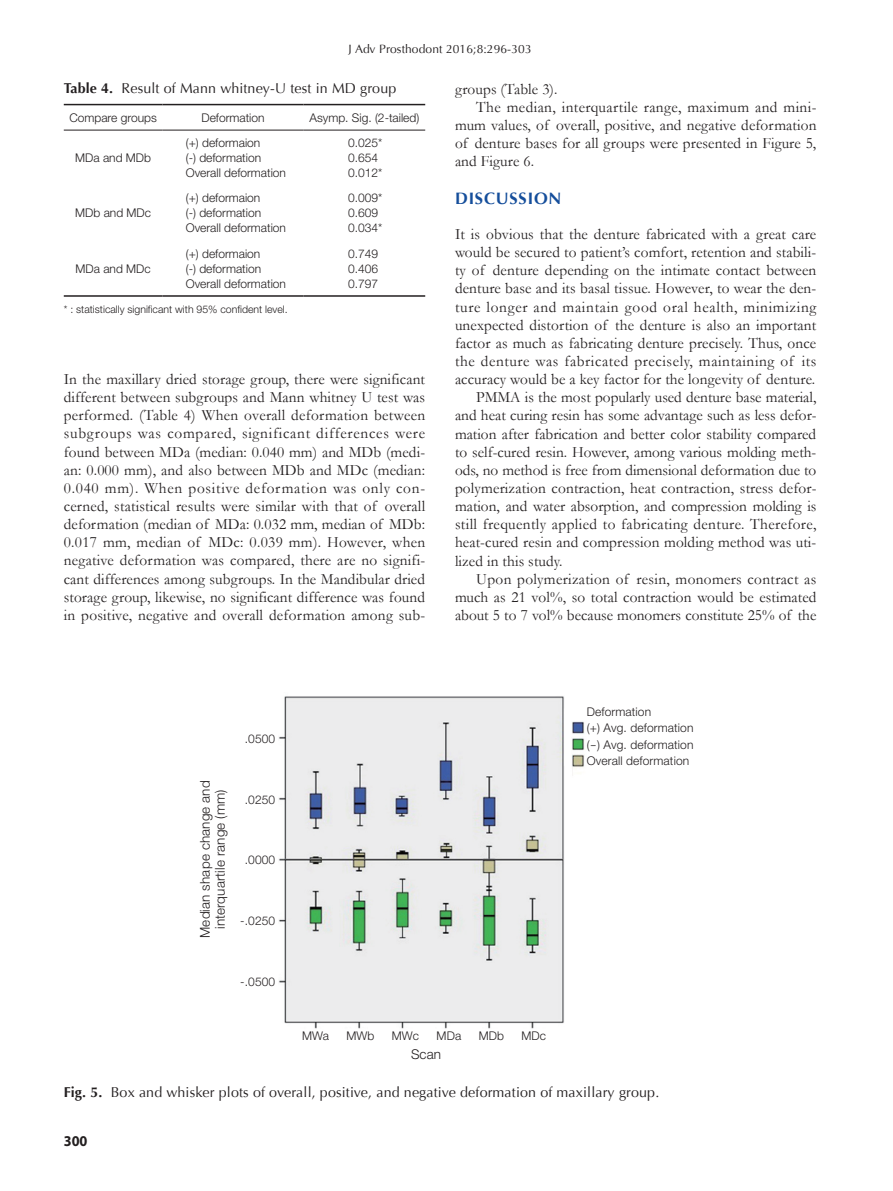
<style>
.page{position:relative;width:893px;height:1191px;background:#fff}
.page>*{position:absolute;margin:0;border:0;box-sizing:border-box;transform-origin:0 0}
.t1{font:700 16.5px "Optima";color:#154e9b}
.t2{font:15.75px/18.1px "Garamond";letter-spacing:.01em;color:#231f20;text-align:justify}
.t3{font:15.75px "Garamond";letter-spacing:.04em;color:#231f20}
.t4{font:15.75px "Garamond";letter-spacing:.045em;color:#231f20}
.t5{font:700 15px "Myriad Pro";color:#231f20;scale:.95 1}
.t6{font:14.25px "Optima";letter-spacing:.01em;color:#231f20}
.t7{font:300 13.5px/15px "Helvetica Neue LT Pro";letter-spacing:.01em;color:#231f20;text-align:center}
.t8{font:300 12px/15px "Helvetica Neue LT Pro";color:#231f20}
.t9{font:12px "Optima";letter-spacing:.01em;color:#231f20}
.t10{font:300 10.5px "Helvetica Neue LT Pro";color:#231f20}
.s1{font-weight:700}
</style>
<div class="page">
<hr style="left:64px;top:130px;width:98px;height:1px;background:#231f20">
<hr style="left:162px;top:130px;width:142px;height:1px;background:#231f20">
<hr style="left:304px;top:130px;width:121px;height:1px;background:#231f20">
<hr style="left:64px;top:104px;width:98px;height:1px;background:#231f20">
<hr style="left:162px;top:104px;width:142px;height:1px;background:#231f20">
<hr style="left:304px;top:104px;width:121px;height:1px;background:#231f20">
<hr style="left:64px;top:295px;width:98px;height:2px;background:#231f20">
<hr style="left:162px;top:295px;width:142px;height:2px;background:#231f20">
<hr style="left:304px;top:295px;width:121px;height:2px;background:#231f20">
<img style="left:279px;top:696px;width:306px;height:333px">
<p class="t9" style="left:349px;top:42px;width:185px">J Adv Prosthodont 2016;8:296-303</p>
<p class="t6" style="left:64px;top:80px;width:334px"><span class="s1">TABLE 4.</span> Result of Mann whitney-U test in MD group</p>
<p class="t8" style="left:69px;top:110px;width:89px">Compare groups</p>
<p class="t8" style="left:201px;top:110px;width:65px">Deformation</p>
<p class="t8" style="left:310px;top:110px;width:111px">Asymp. Sig. (2-tailed)</p>
<p class="t8" style="left:75px;top:150px;width:77px">MDa and MDb</p>
<p class="t8" style="left:186px;top:135px;width:102px">(+) deformaion<br>(-) deformation<br>Overall deformation</p>
<p class="t8" style="left:348px;top:135px;width:36px">0.025*<br>0.654<br>0.012*</p>
<p class="t8" style="left:75px;top:205px;width:77px">MDb and MDc</p>
<p class="t8" style="left:186px;top:190px;width:102px">(+) deformaion<br>(-) deformation<br>Overall deformation</p>
<p class="t8" style="left:348px;top:190px;width:36px">0.009*<br>0.609<br>0.034*</p>
<p class="t8" style="left:186px;top:245px;width:102px">(+) deformaion<br>(-) deformation<br>Overall deformation</p>
<p class="t8" style="left:348px;top:245px;width:32px;text-align:justify">0.749<br>0.406<br>0.797</p>
<p class="t10" style="left:64px;top:303px;width:226px">* : statistically significant with 95% confident level.</p>
<p class="t8" style="left:76px;top:260px;width:77px">MDa and MDc</p>
<p class="t2" style="left:64px;top:369px;width:363px">In the maxillary dried storage group, there were significant different between subgroups and Mann whitney U test was performed. (Table 4) When overall deformation between subgroups was compared, significant differences were found between MDa (median: 0.040 mm) and MDb (medi&shy;an: 0.000 mm), and also between MDb and MDc (median:<br>0.040 mm). When positive deformation was only con&shy;cerned, statistical results were similar with that of overall deformation (median of MDa: 0.032 mm, median of MDb:<br>0.017 mm, median of MDc: 0.039 mm). However, when negative deformation was compared, there are no signifi&shy;cant differences among subgroups. In the Mandibular dried storage group, likewise, no significant difference was found in positive, negative and overall deformation among sub-</p>
<p class="t2" style="left:455px;top:79px;width:104px">groups (Table 3).</p>
<p class="t2" style="left:476px;top:97px;width:342px">The median, interquartile range, maximum and mini-</p>
<p class="t2" style="left:455px;top:115px;width:363px">mum values, of overall, positive, and negative deformation</p>
<p class="t2" style="left:455px;top:134px;width:363px">of denture bases for all groups were presented in Figure 5,</p>
<p class="t2" style="left:455px;top:152px;width:81px">and Figure 6.</p>
<p class="t1" style="left:455px;top:188px;width:25px">DISCUSSION</p>
<p class="t2" style="left:455px;top:224px;width:363px">It is obvious that the denture fabricated with a great care</p>
<p class="t2" style="left:455px;top:243px;width:363px">would be secured to patient’s comfort, retention and stabili-</p>
<p class="t2" style="left:455px;top:261px;width:363px">ty of denture depending on the intimate contact between</p>
<p class="t2" style="left:455px;top:279px;width:363px">denture base and its basal tissue. However, to wear the den-</p>
<p class="t4" style="left:455px;top:296px;width:363px">ture longer and maintain good oral health, minimizing</p>
<p class="t2" style="left:455px;top:315px;width:363px">unexpected distortion of the denture is also an important</p>
<p class="t2" style="left:455px;top:333px;width:363px">factor as much as fabricating denture precisely. Thus, once</p>
<p class="t3" style="left:455px;top:350px;width:363px">the denture was fabricated precisely, maintaining of its</p>
<p class="t2" style="left:455px;top:370px;width:362px">accuracy would be a key factor for the longevity of denture.</p>
<p class="t2" style="left:476px;top:388px;width:342px">PMMA is the most popularly used denture base material,</p>
<p class="t2" style="left:455px;top:406px;width:363px">and heat curing resin has some advantage such as less defor-</p>
<p class="t2" style="left:455px;top:424px;width:363px">mation after fabrication and better color stability compared</p>
<p class="t2" style="left:455px;top:442px;width:363px">to self-cured resin. However, among various molding meth-</p>
<p class="t2" style="left:455px;top:460px;width:363px">ods, no method is free from dimensional deformation due to</p>
<p class="t2" style="left:455px;top:478px;width:363px">polymerization contraction, heat contraction, stress defor-</p>
<p class="t2" style="left:455px;top:497px;width:363px">mation, and water absorption, and compression molding is</p>
<p class="t2" style="left:455px;top:515px;width:363px">still frequently applied to fabricating denture. Therefore,</p>
<p class="t2" style="left:455px;top:533px;width:363px">heat-cured resin and compression molding method was uti-</p>
<p class="t2" style="left:455px;top:551px;width:109px">lized in this study.</p>
<p class="t2" style="left:476px;top:569px;width:342px">Upon polymerization of resin, monomers contract as</p>
<p class="t2" style="left:455px;top:587px;width:363px">much as 21 vol%, so total contraction would be estimated</p>
<p class="t2" style="left:455px;top:605px;width:363px">about 5 to 7 vol% because monomers constitute 25% of the</p>
<p class="t8" style="left:245px;top:731px;width:32px">.0500</p>
<p class="t7" style="left:197px;top:938px;width:159px;rotate:-90deg">Median shape change and interquartile range (mm)</p>
<p class="t8" style="left:245px;top:791px;width:32px">.0250</p>
<p class="t8" style="left:245px;top:852px;width:32px">.0000</p>
<p class="t8" style="left:240px;top:913px;width:37px">-.0250</p>
<p class="t8" style="left:240px;top:974px;width:37px">-.0500</p>
<p class="t8" style="left:587px;top:703px;width:108px;line-height:16.5px">Deformation<br>(+) Avg. deformation (-) Avg. deformation<br>Overall deformation</p>
<p class="t8" style="left:302px;top:1028px;width:28px">MWa</p>
<p class="t8" style="left:346px;top:1028px;width:30px">MWb</p>
<p class="t8" style="left:392px;top:1028px;width:29px">MWc</p>
<p class="t8" style="left:437px;top:1028px;width:26px">MDa</p>
<p class="t8" style="left:479px;top:1028px;width:27px">MDb</p>
<p class="t8" style="left:521px;top:1028px;width:26px">MDc</p>
<p class="t7" style="left:411px;top:1046px;width:32px">Scan</p>
<p class="t6" style="left:64px;top:1083px;width:597px"><span class="s1">FIG. 5.</span> Box and whisker plots of overall, positive, and negative deformation of maxillary group.</p>
<p class="t5" style="left:64px;top:1131px;width:26px">300</p>
</div>
